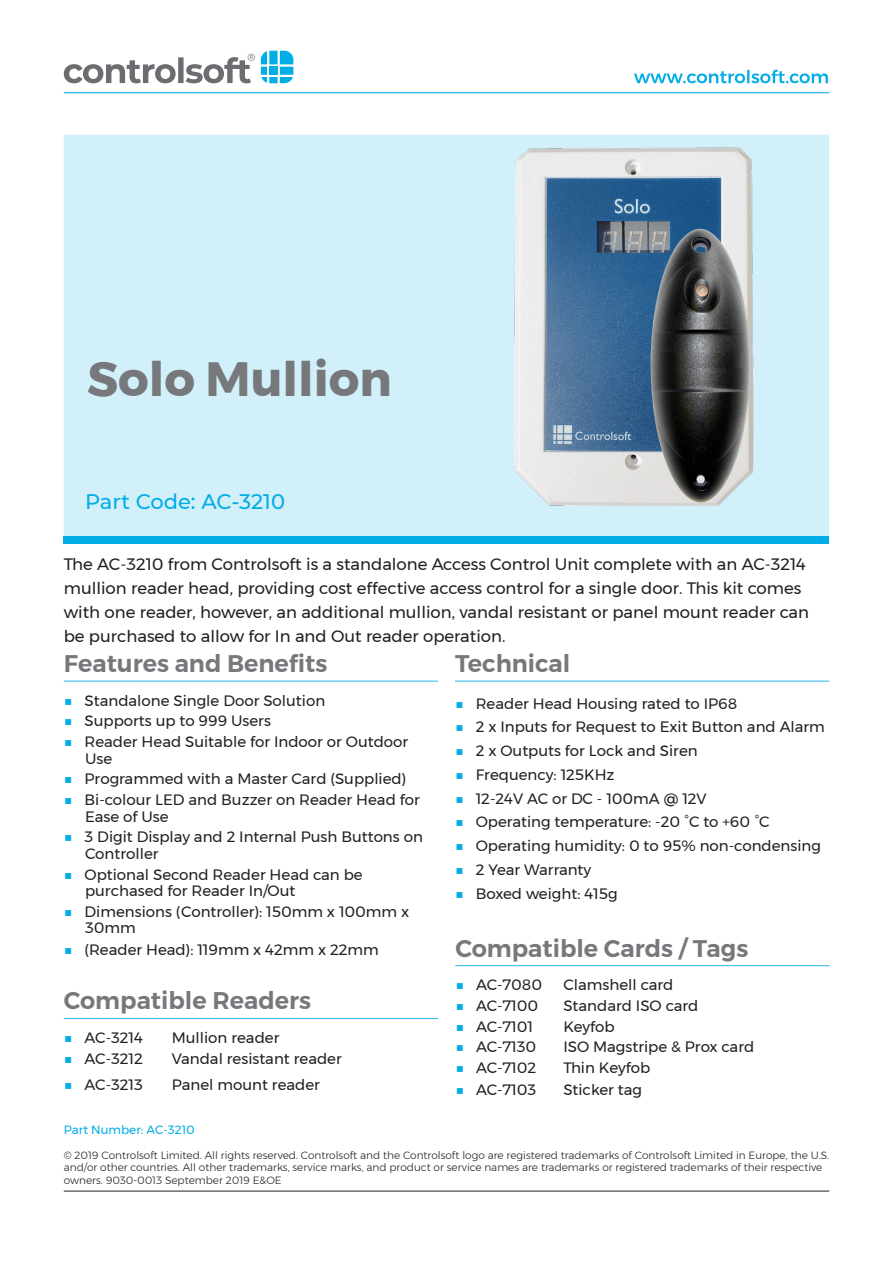
<style>
.page{position:relative;width:893px;height:1263px;background:#fff}
.page>*{position:absolute;margin:0;border:0;box-sizing:border-box;transform-origin:0 0}
.t1{font:700 48px "Montserrat";color:#76787b}
.t2{font:600 24px "Montserrat";color:#76787b}
.t3{font:500 21px "Montserrat";color:#03ade5}
.t4{font:16.5px/24px "Montserrat";color:#231f20}
.t5{font:15px/16.5px "Montserrat";color:#231f20}
.t6{font:12px "Montserrat";color:#03ade5}
.t7{font:10.65px "Montserrat";color:#6c6d70}
.t8{font:300 10.5px/12.6px "Montserrat";color:#231f20}
.s1{font-weight:600;color:#03ade5}
</style>
<div class="page">
<div style="left:64px;top:135px;width:765px;height:401px;background:#d2f0fa"></div>
<div style="left:64px;top:536px;width:765px;height:8px;background:#03ade5"></div>
<svg style="left:634px;top:70px;width:194px;height:13px"></svg>
<hr style="left:64px;top:92px;width:765px;height:1px;background:#03ade5">
<hr style="left:64px;top:1191px;width:765px;height:1px;background:#231f20">
<svg style="left:64px;top:57px;width:187px;height:26px"></svg>
<svg style="left:261px;top:51px;width:32px;height:32px"></svg>
<div style="left:269px;top:67px;width:9px;height:8px;background:#03ade5"></div>
<hr style="left:64px;top:681px;width:374px;height:1px;background:#35b8ea">
<hr style="left:455px;top:681px;width:374px;height:1px;background:#35b8ea">
<hr style="left:455px;top:965px;width:374px;height:1px;background:#35b8ea">
<img style="left:515px;top:148px;width:238px;height:357px">
<hr style="left:64px;top:1018px;width:374px;height:1px;background:#35b8ea">
<p class="t7" style="left:248px;top:49px;width:9px">®</p>
<p class="t1" style="left:87px;top:341px;width:306px">Solo Mullion</p>
<p class="t3" style="left:85px;top:487px;width:201px">Part Code: AC-3210</p>
<p class="t4" style="left:64px;top:551px;width:747px">The AC-3210 from Controlsoft is a standalone Access Control Unit complete with an AC-3214 mullion reader head, providing cost effective access control for a single door. This kit comes with one reader, however, an additional mullion, vandal resistant or panel mount reader can be purchased to allow for In and Out reader operation.</p>
<p class="t2" style="left:64px;top:644px;width:265px">Features and Benefits</p>
<p class="t5" style="left:64px;top:692px;width:263px"><span class="s1">■</span> Standalone Single Door Solution</p>
<p class="t5" style="left:64px;top:713px;width:209px"><span class="s1">■</span> Supports up to 999 Users</p>
<p class="t5" style="left:85px;top:733px;width:325px;text-indent:-21px"><span class="s1">■</span> Reader Head Suitable for Indoor or Outdoor<br>Use</p>
<p class="t5" style="left:64px;top:771px;width:344px"><span class="s1">■</span> Programmed with a Master Card (Supplied)</p>
<p class="t5" style="left:85px;top:791px;width:336px;text-indent:-21px"><span class="s1">■</span> Bi-colour LED and Buzzer on Reader Head for<br>Ease of Use</p>
<p class="t5" style="left:85px;top:829px;width:339px;text-indent:-21px"><span class="s1">■</span> 3 Digit Display and 2 Internal Push Buttons on<br>Controller</p>
<p class="t5" style="left:85px;top:866px;width:279px;text-indent:-21px"><span class="s1">■</span> Optional Second Reader Head can be purchased for Reader In/Out</p>
<p class="t5" style="left:85px;top:903px;width:326px;text-indent:-21px"><span class="s1">■</span> Dimensions (Controller): 150mm x 100mm x<br>30mm</p>
<p class="t5" style="left:64px;top:941px;width:316px"><span class="s1">■</span> (Reader Head): 119mm x 42mm x 22mm</p>
<p class="t2" style="left:64px;top:982px;width:249px">Compatible Readers</p>
<p class="t5" style="left:64px;top:1029px;width:81px"><span class="s1">■</span> AC-3214</p>
<p class="t5" style="left:172px;top:1029px;width:109px">Mullion reader</p>
<p class="t5" style="left:64px;top:1050px;width:81px"><span class="s1">■</span> AC-3212</p>
<p class="t5" style="left:172px;top:1050px;width:172px">Vandal resistant reader</p>
<p class="t5" style="left:64px;top:1076px;width:81px"><span class="s1">■</span> AC-3213</p>
<p class="t5" style="left:172px;top:1076px;width:150px">Panel mount reader</p>
<p class="t6" style="left:64px;top:1120px;width:132px">Part Number: AC-3210</p>
<p class="t2" style="left:455px;top:644px;width:117px">Technical</p>
<p class="t5" style="left:455px;top:695px;width:284px"><span class="s1">■</span> Reader Head Housing rated to IP68</p>
<p class="t5" style="left:455px;top:719px;width:371px"><span class="s1">■</span> 2 x Inputs for Request to Exit Button and Alarm</p>
<p class="t5" style="left:455px;top:742px;width:244px"><span class="s1">■</span> 2 x Outputs for Lock and Siren</p>
<p class="t5" style="left:455px;top:766px;width:161px"><span class="s1">■</span> Frequency: 125KHz</p>
<p class="t5" style="left:455px;top:790px;width:253px"><span class="s1">■</span> 12-24V AC or DC - 100mA @ 12V</p>
<p class="t5" style="left:455px;top:814px;width:316px"><span class="s1">■</span> Operating temperature: -20 °C to +60 °C</p>
<p class="t5" style="left:455px;top:837px;width:367px"><span class="s1">■</span> Operating humidity: 0 to 95% non-condensing</p>
<p class="t5" style="left:455px;top:861px;width:138px"><span class="s1">■</span> 2 Year Warranty</p>
<p class="t5" style="left:455px;top:885px;width:164px"><span class="s1">■</span> Boxed weight: 415g</p>
<p class="t2" style="left:455px;top:929px;width:295px">Compatible Cards / Tags</p>
<p class="t5" style="left:455px;top:976px;width:88px"><span class="s1">■</span> AC-7080</p>
<p class="t5" style="left:563px;top:976px;width:111px">Clamshell card</p>
<p class="t5" style="left:455px;top:997px;width:84px"><span class="s1">■</span> AC-7100</p>
<p class="t5" style="left:563px;top:997px;width:137px">Standard ISO card</p>
<p class="t5" style="left:455px;top:1018px;width:79px"><span class="s1">■</span> AC-7101</p>
<p class="t5" style="left:563px;top:1018px;width:53px">Keyfob</p>
<p class="t5" style="left:455px;top:1039px;width:82px"><span class="s1">■</span> AC-7130</p>
<p class="t5" style="left:563px;top:1039px;width:192px">ISO Magstripe &amp; Prox card</p>
<p class="t5" style="left:455px;top:1059px;width:82px"><span class="s1">■</span> AC-7102</p>
<p class="t5" style="left:563px;top:1059px;width:88px">Thin Keyfob</p>
<p class="t5" style="left:455px;top:1081px;width:82px"><span class="s1">■</span> AC-7103</p>
<p class="t5" style="left:563px;top:1081px;width:80px">Sticker tag</p>
<p class="t8" style="left:64px;top:1148px;width:767px">© 2019 Controlsoft Limited. All rights reserved. Controlsoft and the Controlsoft logo are registered trademarks of Controlsoft Limited in Europe, the U.S. and/or other countries. All other trademarks, service marks, and product or service names are trademarks or registered trademarks of their respective owners. 9030-0013 September 2019 E&amp;OE</p>
</div>
